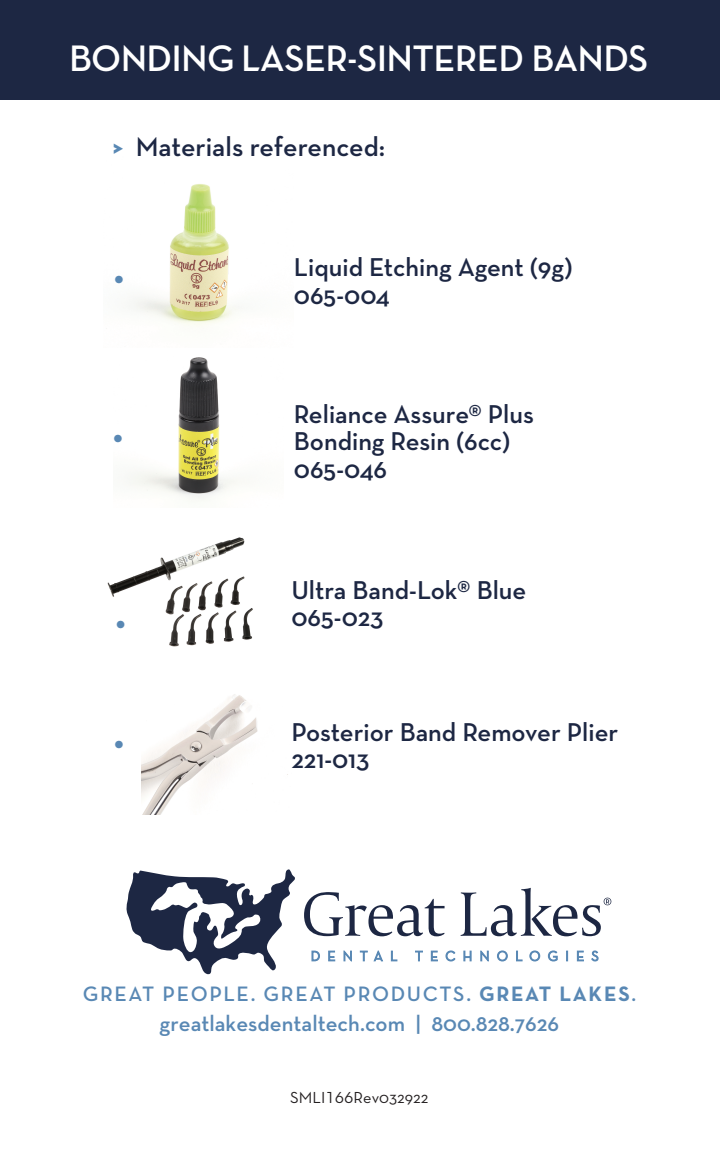
<style>
.page{position:relative;width:720px;height:1170px;background:#fff}
.page>*{position:absolute;margin:0;border:0;box-sizing:border-box;transform-origin:0 0}
.t1{font:40px "Neutraface Text";color:#5988b4}
.t2{font:700 37.5px "Neutraface Display";color:#fff}
.t3{font:600 27.5px "Neutraface Text";color:#1d2743}
.t4{font:600 26.25px/27.5px "Neutraface Text";color:#1d2743}
.t5{font:600 22.5px "Neutraface Text";color:#5988b4}
.t6{font:600 21.25px "Neutraface Text";letter-spacing:.075em;color:#5988b4}
.t7{font:16.25px "Neutraface Text";color:#231f20}
.s1{font-weight:700;font-size:30px;color:#5988b4}
.s2{font-weight:700}
</style>
<div class="page">
<img style="left:141px;top:694px;width:147px;height:120px">
<div style="left:0;top:0;width:720px;height:100px;background:#1d2743"></div>
<img style="left:107px;top:537px;width:146px;height:110px">
<img style="left:127px;top:357px;width:111px;height:143px">
<img style="left:133px;top:184px;width:105px;height:143px">
<svg style="left:127px;top:869px;width:168px;height:105px"></svg>
<svg style="left:311px;top:950px;width:9px;height:12px"></svg>
<svg style="left:328px;top:950px;width:8px;height:12px"></svg>
<svg style="left:343px;top:950px;width:9px;height:12px"></svg>
<svg style="left:360px;top:950px;width:23px;height:12px"></svg>
<svg style="left:391px;top:950px;width:7px;height:12px"></svg>
<svg style="left:415px;top:950px;width:8px;height:12px"></svg>
<svg style="left:431px;top:950px;width:7px;height:12px"></svg>
<svg style="left:445px;top:950px;width:11px;height:12px"></svg>
<svg style="left:463px;top:950px;width:9px;height:12px"></svg>
<svg style="left:480px;top:950px;width:9px;height:12px"></svg>
<svg style="left:497px;top:950px;width:11px;height:12px"></svg>
<svg style="left:516px;top:950px;width:7px;height:12px"></svg>
<svg style="left:529px;top:950px;width:12px;height:12px"></svg>
<svg style="left:548px;top:950px;width:10px;height:12px"></svg>
<svg style="left:566px;top:951px;width:2px;height:10px"></svg>
<svg style="left:577px;top:950px;width:7px;height:12px"></svg>
<svg style="left:591px;top:950px;width:8px;height:12px"></svg>
<svg style="left:304px;top:892px;width:141px;height:44px"></svg>
<svg style="left:461px;top:888px;width:150px;height:48px"></svg>
<h2 class="t2" style="left:69px;top:38px;width:580px">BONDING LASER-SINTERED BANDS</h2>
<p class="t3" style="left:113px;top:130px;width:274px"><span class="s1">&gt;</span> Materials referenced:</p>
<h1 class="t1" style="left:113px;top:252px;width:13px">•</h1>
<h1 class="t1" style="left:113px;top:410px;width:13px">•</h1>
<h1 class="t1" style="left:115px;top:596px;width:13px">•</h1>
<h1 class="t1" style="left:113px;top:716px;width:13px">•</h1>
<p class="t4" style="left:294px;top:253px;width:280px">Liquid Etching Agent (9g)<br>065-004</p>
<p class="t4" style="left:294px;top:400px;width:242px">Reliance Assure® Plus<br>Bonding Resin (6cc)<br>065-046</p>
<p class="t4" style="left:291px;top:576px;width:237px">Ultra Band-Lok® Blue<br>065-023</p>
<p class="t4" style="left:291px;top:718px;width:328px">Posterior Band Remover Plier<br>221-013</p>
<p class="t6" style="left:83px;top:980px;width:555px">GREAT PEOPLE. GREAT PRODUCTS. <span class="s2">GREAT LAKES</span>.</p>
<p class="t5" style="left:160px;top:1010px;width:401px">greatlakesdentaltech.com | 800.828.7626</p>
<p class="t7" style="left:290px;top:1087px;width:140px">SMLI166Rev032922</p>
</div>
